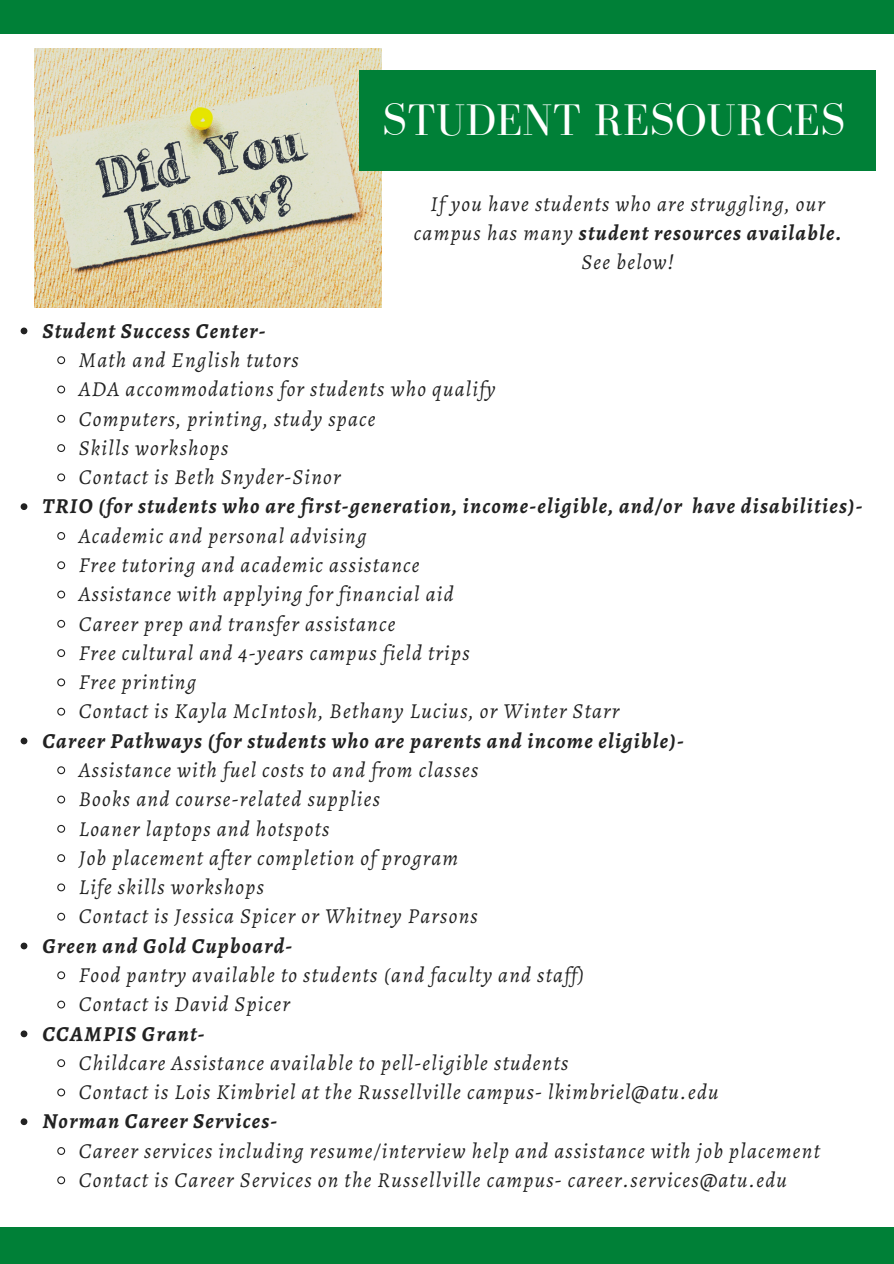
<style>
.page{position:relative;width:894px;height:1264px;background:#fff}
.page>*{position:absolute;margin:0;border:0;box-sizing:border-box;transform-origin:0 0}
.t1{font:45.45px "Bodoni FLF";letter-spacing:.01em;color:#fff}
.t2{font:italic 21.3px/29.2px "Alegreya";letter-spacing:.06em;color:#222;text-align:center}
.t3{font:italic 700 21.3px "Alegreya";letter-spacing:.06em;color:#222}
.s1{font-weight:700}
</style>
<div class="page">
<div style="left:0;top:1227px;width:893px;height:36px;background:#008037"></div>
<div style="left:0;top:0;width:893px;height:33px;background:#008037"></div>
<img style="left:34px;top:48px;width:347px;height:259px">
<div style="left:359px;top:71px;width:516px;height:99px;background:#008037"></div>
<svg style="left:21px;top:327px;width:6px;height:7px"></svg>
<svg style="left:57px;top:356px;width:9px;height:9px"></svg>
<svg style="left:57px;top:385px;width:9px;height:9px"></svg>
<svg style="left:57px;top:414px;width:9px;height:9px"></svg>
<svg style="left:57px;top:444px;width:9px;height:8px"></svg>
<svg style="left:57px;top:473px;width:9px;height:9px"></svg>
<svg style="left:21px;top:503px;width:6px;height:7px"></svg>
<svg style="left:57px;top:532px;width:9px;height:8px"></svg>
<svg style="left:57px;top:561px;width:9px;height:9px"></svg>
<svg style="left:57px;top:590px;width:9px;height:9px"></svg>
<svg style="left:57px;top:619px;width:9px;height:9px"></svg>
<svg style="left:57px;top:649px;width:9px;height:8px"></svg>
<svg style="left:57px;top:678px;width:9px;height:9px"></svg>
<svg style="left:57px;top:707px;width:9px;height:9px"></svg>
<svg style="left:21px;top:737px;width:6px;height:7px"></svg>
<svg style="left:57px;top:766px;width:9px;height:9px"></svg>
<svg style="left:57px;top:795px;width:9px;height:9px"></svg>
<svg style="left:57px;top:824px;width:9px;height:9px"></svg>
<svg style="left:57px;top:854px;width:9px;height:8px"></svg>
<svg style="left:57px;top:883px;width:9px;height:9px"></svg>
<svg style="left:57px;top:912px;width:9px;height:9px"></svg>
<svg style="left:21px;top:942px;width:6px;height:7px"></svg>
<svg style="left:57px;top:971px;width:9px;height:9px"></svg>
<svg style="left:57px;top:1000px;width:9px;height:9px"></svg>
<svg style="left:21px;top:1030px;width:6px;height:7px"></svg>
<svg style="left:57px;top:1059px;width:9px;height:8px"></svg>
<svg style="left:57px;top:1088px;width:9px;height:9px"></svg>
<svg style="left:21px;top:1118px;width:6px;height:7px"></svg>
<svg style="left:57px;top:1147px;width:9px;height:8px"></svg>
<svg style="left:57px;top:1176px;width:9px;height:8px"></svg>
<p class="t1" style="left:382px;top:95px;width:464px">STUDENT RESOURCES</p>
<p class="t2" style="left:414px;top:189px;width:429px">If you have students who are struggling, our campus has many <span class="s1">student resources available.</span></p>
<p class="t2" style="left:581px;top:247px;width:94px">See below!</p>
<p class="t3" style="left:42px;top:316px;width:224px">Student Success Center-</p>
<p class="t2" style="left:79px;top:345px;width:221px">Math and English tutors</p>
<p class="t2" style="left:79px;top:374px;width:418px">ADA accommodations for students who qualify</p>
<p class="t2" style="left:79px;top:404px;width:298px">Computers, printing, study space</p>
<p class="t2" style="left:79px;top:433px;width:151px">Skills workshops</p>
<p class="t2" style="left:79px;top:462px;width:263px">Contact is Beth Snyder-Sinor</p>
<p class="t3" style="left:42px;top:492px;width:821px">TRIO (for students who are first-generation, income-eligible, and/or have disabilities)-</p>
<p class="t2" style="left:79px;top:521px;width:289px">Academic and personal advising</p>
<p class="t2" style="left:79px;top:550px;width:342px">Free tutoring and academic assistance</p>
<p class="t2" style="left:79px;top:579px;width:376px">Assistance with applying for financial aid</p>
<p class="t2" style="left:79px;top:608px;width:318px">Career prep and transfer assistance</p>
<p class="t2" style="left:79px;top:638px;width:392px">Free cultural and 4-years campus field trips</p>
<p class="t2" style="left:79px;top:667px;width:119px">Free printing</p>
<p class="t2" style="left:79px;top:696px;width:542px">Contact is Kayla McIntosh, Bethany Lucius, or Winter Starr</p>
<p class="t3" style="left:42px;top:726px;width:643px">Career Pathways (for students who are parents and income eligible)-</p>
<p class="t2" style="left:79px;top:755px;width:401px">Assistance with fuel costs to and from classes</p>
<p class="t2" style="left:79px;top:784px;width:303px">Books and course-related supplies</p>
<p class="t2" style="left:79px;top:813px;width:252px">Loaner laptops and hotspots</p>
<p class="t2" style="left:79px;top:843px;width:381px">Job placement after completion of program</p>
<p class="t2" style="left:79px;top:872px;width:187px">Life skills workshops</p>
<p class="t2" style="left:79px;top:901px;width:400px">Contact is Jessica Spicer or Whitney Parsons</p>
<p class="t3" style="left:42px;top:931px;width:251px">Green and Gold Cupboard-</p>
<p class="t2" style="left:79px;top:960px;width:507px">Food pantry available to students (and faculty and staff)</p>
<p class="t2" style="left:79px;top:989px;width:212px">Contact is David Spicer</p>
<p class="t3" style="left:42px;top:1018px;width:164px">CCAMPIS Grant-</p>
<p class="t2" style="left:79px;top:1048px;width:491px">Childcare Assistance available to pell-eligible students</p>
<p class="t2" style="left:79px;top:1077px;width:641px">Contact is Lois Kimbriel at the Russellville campus- lkimbriel@atu.edu</p>
<p class="t3" style="left:42px;top:1106px;width:236px">Norman Career Services-</p>
<p class="t2" style="left:79px;top:1135px;width:742px">Career services including resume/interview help and assistance with job placement</p>
<p class="t2" style="left:79px;top:1165px;width:709px">Contact is Career Services on the Russellville campus- career.services@atu.edu</p>
</div>
